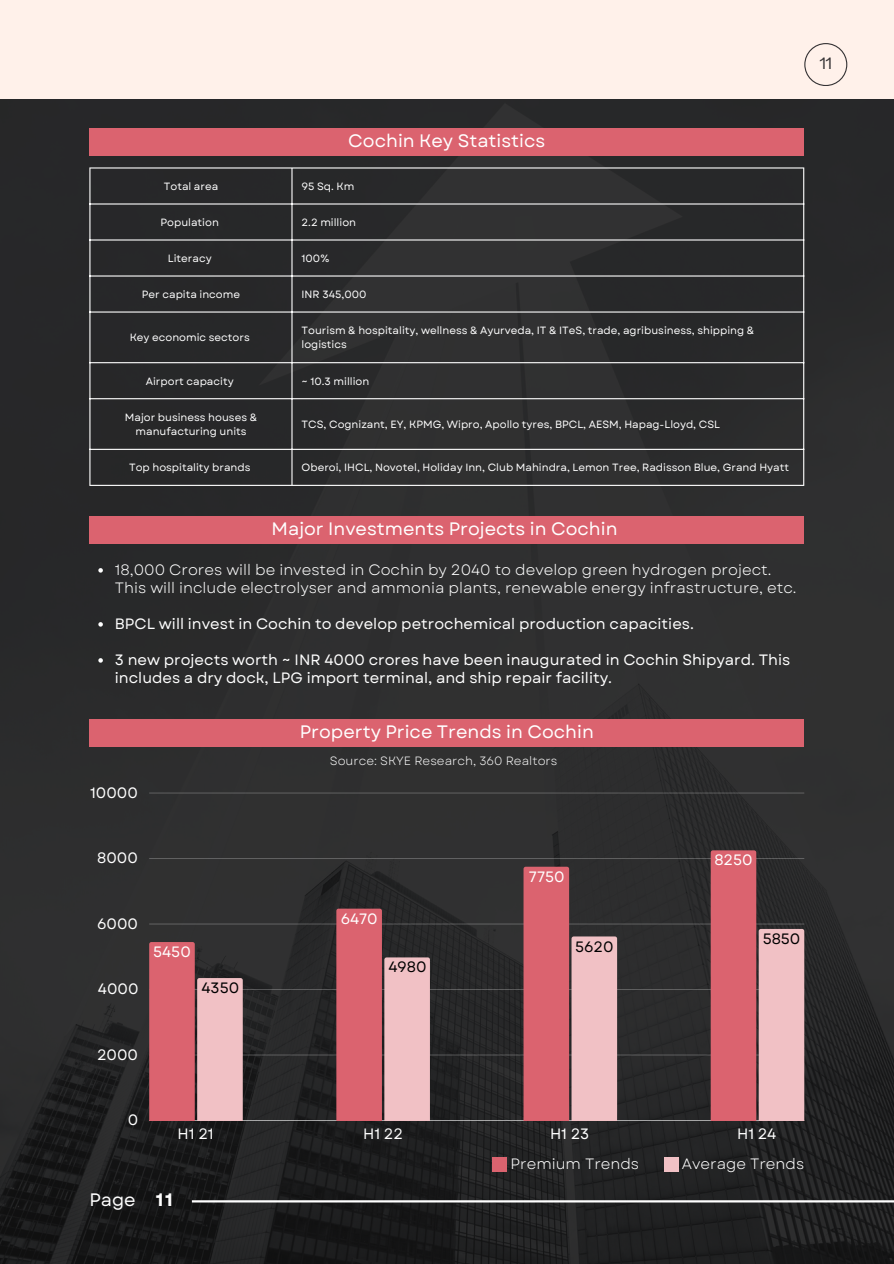
<style>
.page{position:relative;width:894px;height:1264px;background:#fff}
.page>*{position:absolute;margin:0;border:0;box-sizing:border-box;transform-origin:0 0}
.t1{font:18px "Garet";color:#fff}
.t2{font:700 18px "Garet";color:#fff}
.t3{font:15px/18px "Garet";color:#fff}
.t4{font:15px/18px "Garet";color:#fff}
.t5{font:15px "Garet";color:#000}
.t6{font:15px "Open Sauce One";color:#343234}
.t7{font:12px "Garet";color:#f5f5f5}
.t8{font:10.5px/14px "Garet";color:#fff}
</style>
<div class="page">
<img style="left:0;top:99px;width:893px;height:1164px">
<div style="left:0;top:0;width:893px;height:99px;background:#fff1ea"></div>
<svg style="left:804px;top:43px;width:42px;height:43px"></svg>
<hr style="left:89px;top:168px;width:1px;height:317px;background:#fff">
<hr style="left:291px;top:168px;width:1px;height:317px;background:#fff">
<hr style="left:802px;top:168px;width:2px;height:317px;background:#fff">
<hr style="left:89px;top:167px;width:715px;height:1px;background:#fff">
<hr style="left:89px;top:203px;width:715px;height:1px;background:#fff">
<hr style="left:89px;top:239px;width:715px;height:1px;background:#fff">
<hr style="left:89px;top:275px;width:715px;height:1px;background:#fff">
<hr style="left:89px;top:311px;width:715px;height:1px;background:#fff">
<hr style="left:89px;top:362px;width:715px;height:1px;background:#fff">
<hr style="left:89px;top:398px;width:715px;height:1px;background:#fff">
<hr style="left:89px;top:449px;width:715px;height:1px;background:#fff">
<hr style="left:89px;top:485px;width:715px;height:1px;background:#fff">
<div style="left:89px;top:129px;width:715px;height:27px;background:#db636f"></div>
<div style="left:89px;top:516px;width:715px;height:27px;background:#db636f"></div>
<div style="left:89px;top:719px;width:715px;height:27px;background:#db636f"></div>
<hr style="left:192px;top:1200px;width:701px;height:2px;background:#fff">
<hr style="left:149px;top:1120px;width:655px;height:1px;background:#fff;opacity:.6">
<hr style="left:149px;top:1054px;width:655px;height:1px;background:#424243">
<hr style="left:149px;top:989px;width:655px;height:1px;background:#5d5d5d">
<hr style="left:149px;top:923px;width:655px;height:1px;background:#484848">
<hr style="left:149px;top:858px;width:655px;height:1px;background:#616161">
<hr style="left:149px;top:792px;width:655px;height:1px;background:#474747">
<svg style="left:149px;top:942px;width:94px;height:178px;background:#cc8087"></svg>
<svg style="left:336px;top:908px;width:94px;height:212px;background:#c77c84"></svg>
<svg style="left:523px;top:866px;width:94px;height:254px;background:#c57a82"></svg>
<svg style="left:710px;top:850px;width:94px;height:270px;background:#c1787f"></svg>
<svg style="left:98px;top:568px;width:5px;height:4px"></svg>
<svg style="left:98px;top:622px;width:5px;height:4px"></svg>
<svg style="left:98px;top:658px;width:5px;height:4px"></svg>
<div style="left:492px;top:1156px;width:14px;height:15px;background:#db636f"></div>
<div style="left:663px;top:1156px;width:15px;height:15px;background:#f1c1c5"></div>
<p class="t6" style="left:819px;top:54px;width:14px">11</p>
<h1 class="t1" style="left:348px;top:128px;width:198px">Cochin Key Statistics</h1>
<h1 class="t8" style="left:164px;top:179px;width:56px">Total area</h1>
<p class="t8" style="left:301px;top:179px;width:54px">95 Sq. Km</p>
<p class="t8" style="left:160px;top:215px;width:60px">Population</p>
<p class="t8" style="left:301px;top:215px;width:56px">2.2 million</p>
<p class="t8" style="left:168px;top:251px;width:45px">Literacy</p>
<p class="t8" style="left:301px;top:251px;width:29px">100%</p>
<p class="t8" style="left:142px;top:287px;width:100px">Per capita income</p>
<p class="t8" style="left:301px;top:287px;width:66px">INR 345,000</p>
<p class="t8" style="left:130px;top:330px;width:122px">Key economic sectors</p>
<p class="t8" style="left:301px;top:323px;width:454px">Tourism &amp; hospitality, wellness &amp; Ayurveda, IT &amp; ITeS, trade, agribusiness, shipping &amp; logistics</p>
<p class="t8" style="left:146px;top:374px;width:89px">Airport capacity</p>
<p class="t8" style="left:301px;top:374px;width:69px">~ 10.3 million</p>
<p class="t8" style="left:125px;top:410px;width:134px;text-align:center">Major business houses &amp; manufacturing units</p>
<p class="t8" style="left:301px;top:417px;width:420px">TCS, Cognizant, EY, KPMG, Wipro, Apollo tyres, BPCL, AESM, Hapag-Lloyd, CSL</p>
<p class="t8" style="left:129px;top:460px;width:123px">Top hospitality brands</p>
<p class="t8" style="left:301px;top:460px;width:489px">Oberoi, IHCL, Novotel, Holiday Inn, Club Mahindra, Lemon Tree, Radisson Blue, Grand Hyatt</p>
<p class="t1" style="left:271px;top:516px;width:347px">Major Investments Projects in Cochin</p>
<p class="t4" style="left:115px;top:560px;width:683px">18,000 Crores will be invested in Cochin by 2040 to develop green hydrogen project.<br>This will include electrolyser and ammonia plants, renewable energy infrastructure, etc.</p>
<h1 class="t3" style="left:115px;top:614px;width:580px">BPCL will invest in Cochin to develop petrochemical production capacities.</h1>
<p class="t3" style="left:115px;top:650px;width:676px">3 new projects worth ~ INR 4000 crores have been inaugurated in Cochin Shipyard. This includes a dry dock, LPG import terminal, and ship repair facility.</p>
<p class="t1" style="left:300px;top:718px;width:295px">Property Price Trends in Cochin</p>
<h2 class="t3" style="left:90px;top:783px;width:49px">10000</h2>
<h2 class="t3" style="left:97px;top:849px;width:42px">8000</h2>
<h2 class="t3" style="left:97px;top:914px;width:43px">6000</h2>
<h2 class="t3" style="left:98px;top:980px;width:42px">4000</h2>
<h2 class="t3" style="left:153px;top:942px;width:39px">5450</h2>
<h2 class="t5" style="left:201px;top:977px;width:39px">4350</h2>
<h2 class="t3" style="left:97px;top:1045px;width:43px">2000</h2>
<h1 class="t7" style="left:330px;top:752px;width:229px">Source: SKYE Research, 360 Realtors</h1>
<h2 class="t3" style="left:340px;top:909px;width:38px">6470</h2>
<h2 class="t5" style="left:388px;top:956px;width:40px">4980</h2>
<h2 class="t3" style="left:528px;top:867px;width:37px">7750</h2>
<h2 class="t5" style="left:575px;top:935px;width:40px">5620</h2>
<h2 class="t3" style="left:714px;top:851px;width:40px">8250</h2>
<h2 class="t5" style="left:762px;top:927px;width:39px">5850</h2>
<h2 class="t3" style="left:128px;top:1111px;width:12px">0</h2>
<h2 class="t3" style="left:178px;top:1124px;width:37px">H1 21</h2>
<h2 class="t3" style="left:363px;top:1124px;width:41px">H1 22</h2>
<h2 class="t3" style="left:550px;top:1124px;width:41px">H1 23</h2>
<h2 class="t3" style="left:737px;top:1124px;width:41px">H1 24</h2>
<p class="t4" style="left:510px;top:1154px;width:130px">Premium Trends</p>
<p class="t4" style="left:681px;top:1154px;width:124px">Average Trends</p>
<h2 class="t1" style="left:89px;top:1186px;width:48px">Page</h2>
<h2 class="t2" style="left:156px;top:1186px;width:19px">11</h2>
</div>
